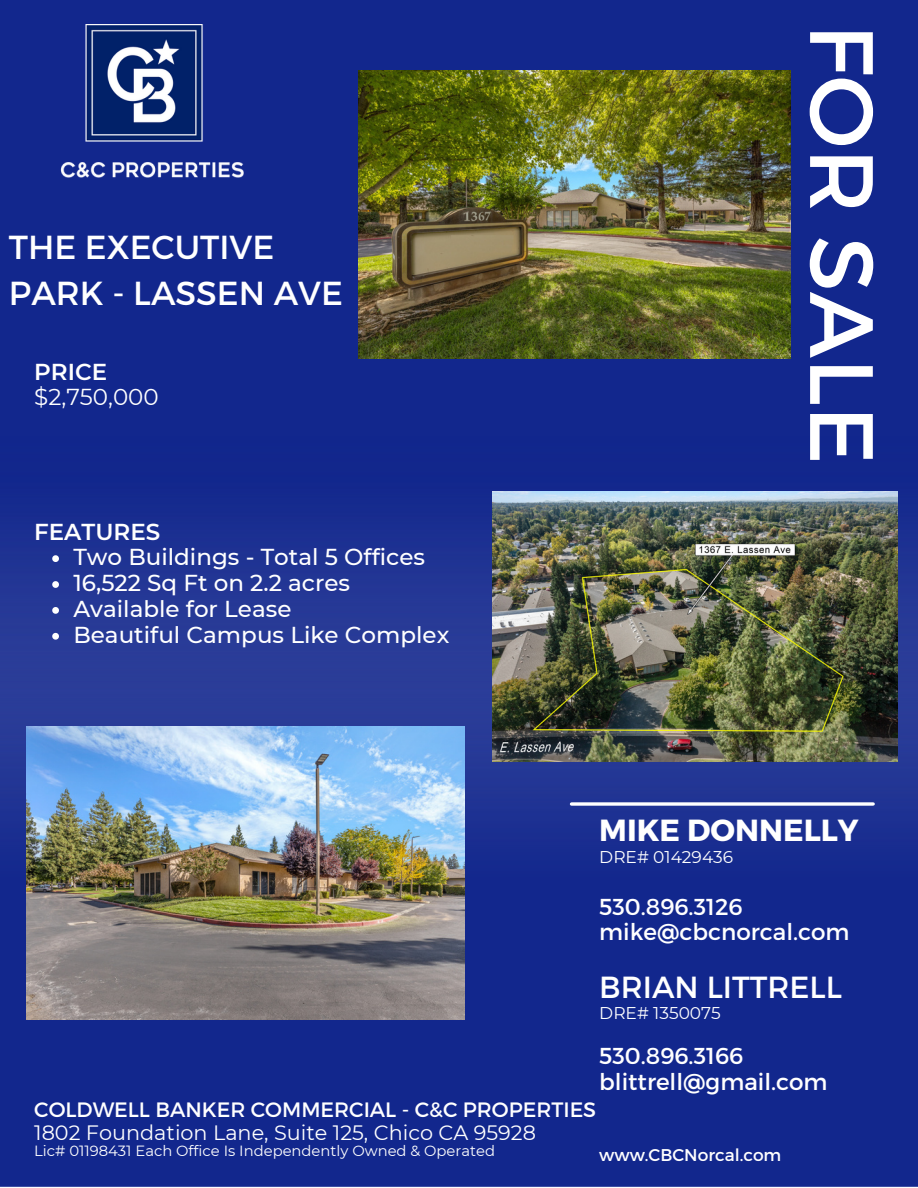
<style>
.page{position:relative;width:918px;height:1188px;background:#fff}
.page>*{position:absolute;margin:0;border:0;box-sizing:border-box;transform-origin:0 0}
.t1{font:89.55px "Montserrat";color:#fff}
.t2{font:33.3px/45.8px "Montserrat";color:#fff}
.t3{font:30.45px "Montserrat";color:#fff}
.t4{font:700 30.45px "Montserrat";color:#fff}
.t5{font:500 23.1px "Montserrat";color:#fff}
.t6{font:23.1px/25.8px "Montserrat";color:#fff}
.t7{font:600 23.1px "Montserrat";color:#fff}
.t8{font:22.95px/25.8px "Montserrat";color:#fff}
.t9{font:20.85px "Montserrat";color:#fff}
.t10{font:16.95px "Montserrat";color:#fff}
.t11{font:14.7px "Montserrat";color:#fff}
.s1{font-weight:600}
</style>
<div class="page">
<div style="left:0;top:0;width:918px;height:437px;background:#12278d"></div>
<img style="left:0;top:437px;width:918px;height:750px">
<img style="left:59px;top:160px;width:186px;height:19px">
<svg style="left:571px;top:802px;width:302px;height:4px"></svg>
<img style="left:66px;top:24px;width:164px;height:123px">
<img style="left:358px;top:71px;width:432px;height:288px">
<img style="left:492px;top:492px;width:405px;height:270px">
<img style="left:26px;top:727px;width:438px;height:292px">
<svg style="left:52px;top:555px;width:7px;height:7px"></svg>
<svg style="left:52px;top:581px;width:7px;height:7px"></svg>
<svg style="left:52px;top:607px;width:7px;height:7px"></svg>
<svg style="left:52px;top:633px;width:7px;height:7px"></svg>
<h5 class="t2" style="left:9px;top:223px;width:336px">THE EXECUTIVE<br>PARK - LASSEN AVE</h5>
<h5 class="t8" style="left:34px;top:359px;width:126px"><span class="s1">PRICE </span>$2,750,000</h5>
<h2 class="t7" style="left:34px;top:517px;width:128px">FEATURES</h2>
<h4 class="t5" style="left:73px;top:543px;width:353px">Two Buildings - Total 5 Offices</h4>
<p class="t5" style="left:73px;top:569px;width:278px">16,522 Sq Ft on 2.2 acres</p>
<p class="t5" style="left:73px;top:595px;width:220px">Available for Lease</p>
<h3 class="t5" style="left:73px;top:621px;width:378px">Beautiful Campus Like Complex</h3>
<p class="t1" style="left:900px;top:24px;width:442px;rotate:90deg">FOR SALE</p>
<h5 class="t4" style="left:599px;top:811px;width:261px">MIKE DONNELLY</h5>
<h5 class="t10" style="left:599px;top:846px;width:135px">DRE# 01429436</h5>
<h5 class="t6" style="left:599px;top:892px;width:252px">530.896.3126 mike@cbcnorcal.com</h5>
<p class="t3" style="left:599px;top:967px;width:244px">BRIAN LITTRELL</p>
<p class="t10" style="left:599px;top:1003px;width:123px">DRE# 1350075</p>
<h2 class="t6" style="left:599px;top:1042px;width:230px">530.896.3166 blittrell@gmail.com</h2>
<h2 class="t9" style="left:34px;top:1096px;width:563px">COLDWELL BANKER COMMERCIAL - C&amp;C PROPERTIES</h2>
<h5 class="t9" style="left:34px;top:1119px;width:503px">1802 Foundation Lane, Suite 125, Chico CA 95928</h5>
<h6 class="t11" style="left:34px;top:1142px;width:462px">Lic# 01198431 Each Office Is Independently Owned &amp; Operated</h6>
<h5 class="t10" style="left:599px;top:1144px;width:184px">www.CBCNorcal.com</h5>
</div>
